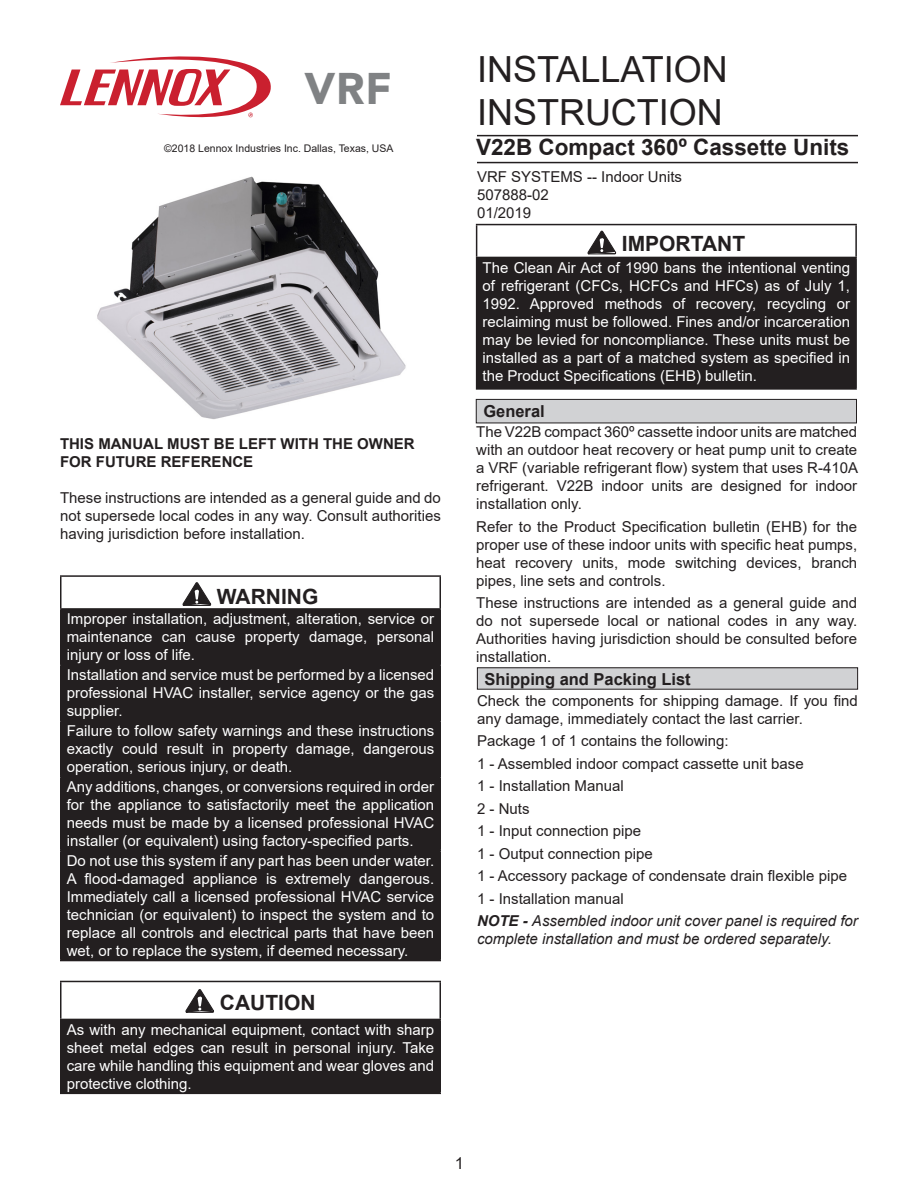
<style>
.page{position:relative;width:918px;height:1188px;background:#fff}
.page>*{position:absolute;margin:0;border:0;box-sizing:border-box;transform-origin:0 0}
.t1{font:900 43.95px "Avenir";color:#808284}
.t2{font:36px "Arial";color:#231f20}
.t3{font:700 22.5px "Arial";color:#231f20}
.WARNING_20pt{font:700 21px "Arial";color:#231f20}
.t4{font:700 16.5px "Arial";color:#231f20}
.t5{font:16.5px "Arial";color:#231f20}
.t6{font:15px/18px "Arial";color:#fff;text-align:justify}
.Body_Text{font:15px/18px "Arial";color:#231f20;text-align:justify}
.Body_Text-2{font:italic 15px/18px "Arial";color:#231f20}
.t7{font:700 15px/18px "Arial";color:#231f20}
.t8{font:10.5px "Arial";color:#231f20}
.s1{font-weight:700}
</style>
<div class="page">
<hr style="left:477px;top:162px;width:381px;height:1px;background:#231f20">
<hr style="left:477px;top:135px;width:381px;height:1px;background:#231f20">
<div style="left:477px;top:668px;width:381px;height:21px;background:#d1d2d4"></div>
<div style="left:477px;top:667px;width:381px;height:23px;border:1px solid #231f20"></div>
<div style="left:476px;top:399px;width:380px;height:24px;background:#d1d2d4"></div>
<div style="left:476px;top:399px;width:381px;height:24px;border:1px solid #231f20"></div>
<img style="left:97px;top:176px;width:309px;height:243px">
<div style="left:62px;top:610px;width:378px;height:350px;background:#231f20"></div>
<hr style="left:60px;top:575px;width:381px;height:2px;background:#231f20">
<hr style="left:60px;top:577px;width:2px;height:31px;background:#231f20">
<hr style="left:440px;top:577px;width:1px;height:31px;background:#231f20">
<hr style="left:60px;top:608px;width:381px;height:2px;background:#231f20">
<hr style="left:60px;top:610px;width:2px;height:54px;background:#231f20">
<hr style="left:440px;top:610px;width:1px;height:54px;background:#231f20">
<hr style="left:60px;top:664px;width:381px;height:2px;background:#231f20">
<hr style="left:60px;top:666px;width:2px;height:54px;background:#231f20">
<hr style="left:440px;top:666px;width:1px;height:54px;background:#231f20">
<hr style="left:60px;top:720px;width:381px;height:2px;background:#231f20">
<hr style="left:60px;top:722px;width:2px;height:54px;background:#231f20">
<hr style="left:440px;top:722px;width:1px;height:54px;background:#231f20">
<hr style="left:60px;top:776px;width:381px;height:1px;background:#231f20">
<hr style="left:60px;top:777px;width:2px;height:73px;background:#231f20">
<hr style="left:440px;top:777px;width:1px;height:73px;background:#231f20">
<hr style="left:60px;top:850px;width:381px;height:1px;background:#231f20">
<hr style="left:60px;top:851px;width:2px;height:109px;background:#231f20">
<hr style="left:440px;top:851px;width:1px;height:109px;background:#231f20">
<hr style="left:60px;top:960px;width:381px;height:1px;background:#231f20">
<svg style="left:182px;top:582px;width:30px;height:24px"></svg>
<div style="left:477px;top:257px;width:379px;height:132px;background:#231f20"></div>
<hr style="left:476px;top:224px;width:381px;height:1px;background:#231f20">
<hr style="left:476px;top:225px;width:1px;height:32px;background:#231f20">
<hr style="left:855px;top:225px;width:2px;height:32px;background:#231f20">
<hr style="left:476px;top:257px;width:381px;height:1px;background:#231f20">
<hr style="left:476px;top:258px;width:1px;height:130px;background:#231f20">
<hr style="left:855px;top:258px;width:2px;height:130px;background:#231f20">
<hr style="left:476px;top:388px;width:381px;height:2px;background:#231f20">
<svg style="left:587px;top:230px;width:30px;height:25px"></svg>
<div style="left:61px;top:1019px;width:379px;height:74px;background:#231f20"></div>
<hr style="left:60px;top:981px;width:381px;height:1px;background:#231f20">
<hr style="left:60px;top:982px;width:2px;height:37px;background:#231f20">
<hr style="left:440px;top:982px;width:1px;height:37px;background:#231f20">
<hr style="left:60px;top:1019px;width:381px;height:1px;background:#231f20">
<hr style="left:60px;top:1020px;width:2px;height:73px;background:#231f20">
<hr style="left:440px;top:1020px;width:1px;height:73px;background:#231f20">
<hr style="left:60px;top:1093px;width:381px;height:1px;background:#231f20">
<svg style="left:185px;top:989px;width:29px;height:24px"></svg>
<svg style="left:60px;top:56px;width:211px;height:62px"></svg>
<p class="t1" style="left:304px;top:51px;width:89px">VRF</p>
<p class="t8" style="left:164px;top:141px;width:231px">©2018 Lennox Industries Inc. Dallas, Texas, USA</p>
<p class="t7" style="left:60px;top:435px;width:356px">THIS MANUAL MUST BE LEFT WITH THE OWNER<br>FOR FUTURE REFERENCE</p>
<p class="Body_Text" style="left:60px;top:489px;width:382px">These instructions are intended as a general guide and do not supersede local codes in any way. Consult authorities having jurisdiction before installation.</p>
<p class="WARNING_20pt" style="left:217px;top:582px;width:103px">WARNING</p>
<p class="t6" style="left:67px;top:610px;width:369px">Improper installation, adjustment, alteration, service or maintenance can cause property damage, personal injury or loss of life.</p>
<p class="t6" style="left:67px;top:666px;width:369px">Installation and service must be performed by a licensed professional HVAC installer, service agency or the gas supplier.</p>
<p class="t6" style="left:67px;top:722px;width:369px">Failure to follow safety warnings and these instructions exactly could result in property damage, dangerous operation, serious injury, or death.</p>
<p class="t6" style="left:67px;top:778px;width:369px">Any additions, changes, or conversions required in order for the appliance to satisfactorily meet the application needs must be made by a licensed professional HVAC installer (or equivalent) using factory-specified parts.</p>
<p class="t6" style="left:67px;top:852px;width:369px">Do not use this system if any part has been under water.<br>A flood-damaged appliance is extremely dangerous.<br>Immediately call a licensed professional HVAC service technician (or equivalent) to inspect the system and to replace all controls and electrical parts that have been wet, or to replace the system, if deemed necessary.</p>
<h3 class="WARNING_20pt" style="left:220px;top:988px;width:97px">CAUTION</h3>
<p class="t6" style="left:67px;top:1020px;width:369px">As with any mechanical equipment, contact with sharp sheet metal edges can result in personal injury. Take care while handling this equipment and wear gloves and protective clothing.</p>
<p class="t2" style="left:477px;top:44px;width:252px">INSTALLATION</p>
<p class="t2" style="left:477px;top:87px;width:247px">INSTRUCTION</p>
<p class="t3" style="left:476px;top:132px;width:375px">V22B Compact 360º Cassette Units</p>
<p class="Body_Text" style="left:477px;top:167px;width:207px">VRF SYSTEMS -- Indoor Units</p>
<p class="Body_Text" style="left:477px;top:185px;width:73px">507888-02</p>
<p class="Body_Text" style="left:477px;top:203px;width:56px">01/2019</p>
<p class="WARNING_20pt" style="left:622px;top:229px;width:125px">IMPORTANT</p>
<p class="t6" style="left:483px;top:258px;width:369px">The Clean Air Act of 1990 bans the intentional venting of refrigerant (CFCs, HCFCs and HFCs) as of July 1, 1992. Approved methods of recovery, recycling or reclaiming must be followed. Fines and/or incarceration may be levied for noncompliance. These units must be installed as a part of a matched system as specified in the Product Specifications (EHB) bulletin.</p>
<p class="t4" style="left:483px;top:400px;width:63px">General</p>
<p class="Body_Text" style="left:476px;top:423px;width:383px">The V22B compact 360º cassette indoor units are matched with an outdoor heat recovery or heat pump unit to create a VRF (variable refrigerant flow) system that uses R-410A refrigerant. V22B indoor units are designed for indoor installation only.</p>
<p class="Body_Text" style="left:476px;top:517px;width:382px">Refer to the Product Specification bulletin (EHB) for the proper use of these indoor units with specific heat pumps, heat recovery units, mode switching devices, branch pipes, line sets and controls.</p>
<p class="Body_Text" style="left:476px;top:594px;width:383px">These instructions are intended as a general guide and do not supersede local or national codes in any way.<br>Authorities having jurisdiction should be consulted before installation.</p>
<p class="t4" style="left:484px;top:667px;width:208px">Shipping and Packing List</p>
<p class="Body_Text" style="left:477px;top:691px;width:382px">Check the components for shipping damage. If you find any damage, immediately contact the last carrier.</p>
<p class="Body_Text" style="left:477px;top:732px;width:253px">Package 1 of 1 contains the following:</p>
<p class="Body_Text" style="left:477px;top:754px;width:328px">1 - Assembled indoor compact cassette unit base</p>
<p class="Body_Text" style="left:477px;top:777px;width:148px">1 - Installation Manual</p>
<p class="Body_Text" style="left:477px;top:799px;width:54px">2 - Nuts</p>
<p class="Body_Text" style="left:477px;top:822px;width:166px">1 - Input connection pipe</p>
<p class="Body_Text" style="left:477px;top:844px;width:177px">1 - Output connection pipe</p>
<p class="Body_Text" style="left:477px;top:867px;width:372px">1 - Accessory package of condensate drain flexible pipe</p>
<p class="Body_Text" style="left:477px;top:889px;width:148px">1 - Installation manual</p>
<p class="Body_Text-2" style="left:477px;top:912px;width:382px"><span class="s1">NOTE -</span> Assembled indoor unit cover panel is required for complete installation and must be ordered separately.</p>
<p class="t5" style="left:455px;top:1151px;width:11px">1</p>
</div>
